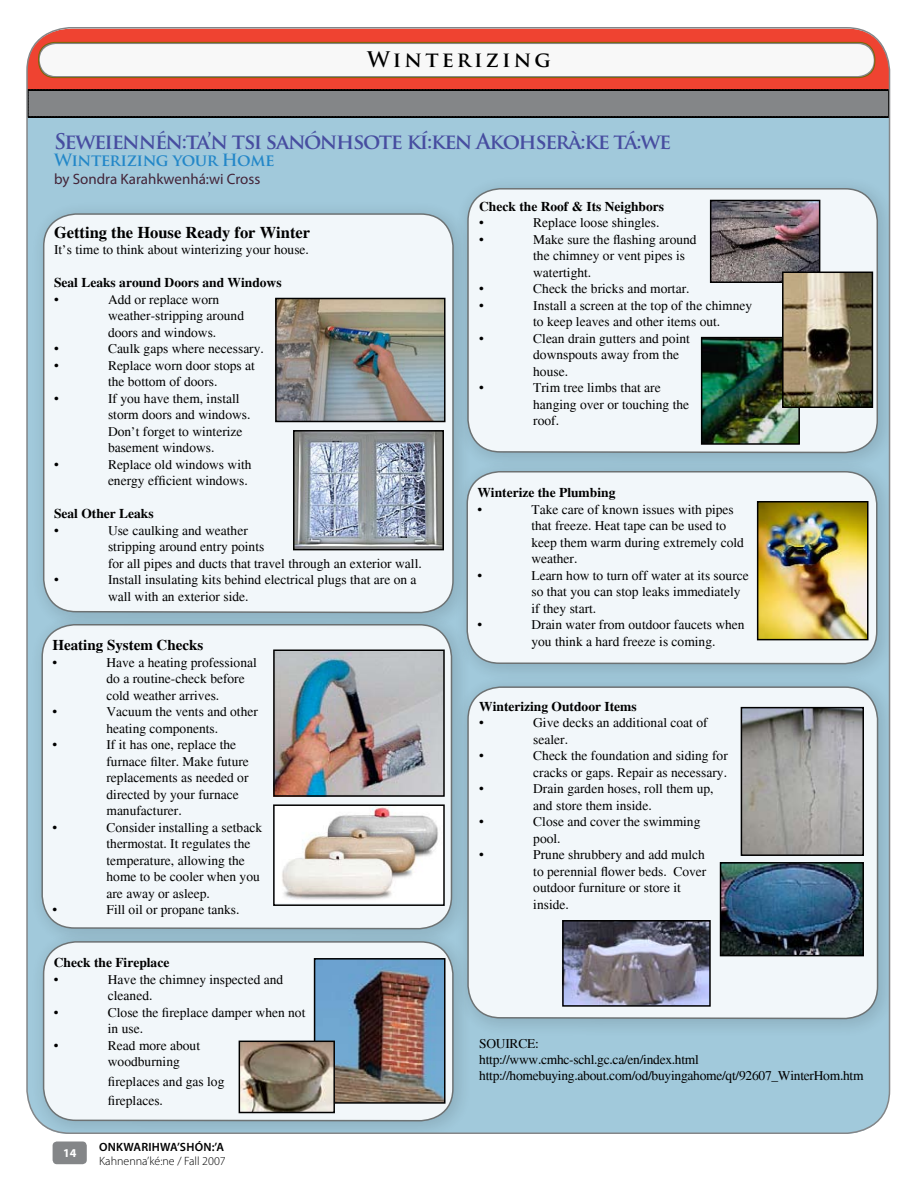
<style>
.page{position:relative;width:918px;height:1188px;background:#fff}
.page>*{position:absolute;margin:0;border:0;box-sizing:border-box;transform-origin:0 0}
.t1{font:700 21px "Trajan Pro";letter-spacing:-.06em;color:#474da0}
.t2{font:700 21px "Trajan Pro";letter-spacing:.15em;color:#000}
.t3{font:700 16.5px "Times";color:#000}
.t4{font:700 16.5px "Trajan Pro";letter-spacing:-.03em;color:#2387c8}
.t5{font:15px "Myriad Pro";color:#432438}
.t6{font:700 15px "Times";color:#000}
.t7{font:13.5px/16.5px "Times";color:#000}
.t8{font:700 13.5px "Times";color:#000}
.t9{font:13.5px/16.2px "Times";letter-spacing:-.02em;color:#000}
.t10{font:300 12px "Myriad Pro";color:#000}
.t11{font:600 12px "Myriad Pro";letter-spacing:.02em;color:#000}
.t12{font:700 12px "Myriad Pro";color:#fff}
</style>
<div class="page">
<div style="left:53px;top:1142px;width:34px;height:22px;background:#848688;border-radius:4px"></div>
<img style="left:26px;top:27px;width:865px;height:1107px">
<h1 class="t2" style="left:367px;top:46px;width:185px">Winterizing</h1>
<h1 class="t1" style="left:54px;top:129px;width:619px">Seweiennén:ta’n tsi sanónhsote kí:ken Akohserà:ke tá:we</h1>
<p class="t4" style="left:54px;top:149px;width:222px">Winterizing your Home</p>
<p class="t5" style="left:54px;top:169px;width:208px">by Sondra Karahkwenhá:wi Cross</p>
<p class="t3" style="left:54px;top:222px;width:258px">Getting the House Ready for Winter</p>
<p class="t7" style="left:54px;top:242px;width:256px">It’s time to think about winterizing your house.</p>
<p class="t8" style="left:54px;top:275px;width:229px">Seal Leaks around Doors and Windows</p>
<p class="t7" style="left:54px;top:291px;width:6px">•</p>
<p class="t7" style="left:108px;top:291px;width:138px">Add or replace worn weather-stripping around doors and windows.</p>
<p class="t7" style="left:54px;top:341px;width:6px">•</p>
<p class="t7" style="left:108px;top:341px;width:157px">Caulk gaps where necessary.</p>
<p class="t7" style="left:54px;top:357px;width:6px">•</p>
<p class="t7" style="left:108px;top:357px;width:148px">Replace worn door stops at the bottom of doors.</p>
<p class="t7" style="left:54px;top:390px;width:6px">•</p>
<p class="t7" style="left:108px;top:390px;width:144px">If you have them, install storm doors and windows.<br>Don’t forget to winterize basement windows.</p>
<p class="t7" style="left:54px;top:456px;width:6px">•</p>
<p class="t7" style="left:108px;top:456px;width:145px">Replace old windows with energy efficient windows.</p>
<p class="t8" style="left:54px;top:506px;width:101px">Seal Other Leaks</p>
<p class="t7" style="left:54px;top:522px;width:6px">•</p>
<p class="t7" style="left:108px;top:522px;width:315px">Use caulking and weather<br>stripping around entry points<br>for all pipes and ducts that travel through an exterior wall.</p>
<p class="t7" style="left:54px;top:572px;width:6px">•</p>
<p class="t7" style="left:108px;top:572px;width:310px">Install insulating kits behind electrical plugs that are on a wall with an exterior side.</p>
<p class="t8" style="left:479px;top:198px;width:186px">Check the Roof &amp; Its Neighbors</p>
<p class="t7" style="left:479px;top:214px;width:6px">•</p>
<p class="t7" style="left:533px;top:214px;width:128px">Replace loose shingles.</p>
<p class="t7" style="left:479px;top:231px;width:6px">•</p>
<p class="t7" style="left:533px;top:231px;width:165px">Make sure the flashing around the chimney or vent pipes is watertight.</p>
<p class="t7" style="left:479px;top:280px;width:6px">•</p>
<p class="t7" style="left:533px;top:280px;width:158px">Check the bricks and mortar.</p>
<p class="t7" style="left:479px;top:297px;width:6px">•</p>
<p class="t7" style="left:533px;top:297px;width:220px">Install a screen at the top of the chimney to keep leaves and other items out.</p>
<p class="t7" style="left:479px;top:330px;width:6px">•</p>
<p class="t7" style="left:533px;top:330px;width:158px">Clean drain gutters and point downspouts away from the house.</p>
<p class="t7" style="left:479px;top:379px;width:6px">•</p>
<p class="t7" style="left:533px;top:379px;width:157px">Trim tree limbs that are hanging over or touching the roof.</p>
<p class="t8" style="left:477px;top:485px;width:139px">Winterize the Plumbing</p>
<p class="t7" style="left:477px;top:501px;width:6px">•</p>
<p class="t7" style="left:531px;top:501px;width:214px">Take care of known issues with pipes that freeze. Heat tape can be used to keep them warm during extremely cold weather.</p>
<p class="t7" style="left:477px;top:567px;width:6px">•</p>
<p class="t7" style="left:531px;top:567px;width:219px">Learn how to turn off water at its source so that you can stop leaks immediately if they start.</p>
<p class="t7" style="left:477px;top:617px;width:6px">•</p>
<p class="t7" style="left:531px;top:617px;width:215px">Drain water from outdoor faucets when you think a hard freeze is coming.</p>
<p class="t6" style="left:52px;top:637px;width:152px">Heating System Checks</p>
<p class="t7" style="left:52px;top:654px;width:6px">•</p>
<p class="t7" style="left:106px;top:654px;width:152px">Have a heating professional do a routine-check before cold weather arrives.</p>
<p class="t7" style="left:52px;top:704px;width:6px">•</p>
<p class="t7" style="left:106px;top:704px;width:153px">Vacuum the vents and other heating components.</p>
<p class="t7" style="left:52px;top:737px;width:6px">•</p>
<p class="t7" style="left:106px;top:737px;width:144px">If it has one, replace the furnace filter. Make future replacements as needed or directed by your furnace manufacturer.</p>
<p class="t7" style="left:52px;top:819px;width:6px">•</p>
<p class="t7" style="left:106px;top:819px;width:157px">Consider installing a setback thermostat. It regulates the temperature, allowing the home to be cooler when you are away or asleep.</p>
<p class="t7" style="left:52px;top:902px;width:6px">•</p>
<p class="t7" style="left:106px;top:902px;width:135px">Fill oil or propane tanks.</p>
<p class="t8" style="left:479px;top:698px;width:159px">Winterizing Outdoor Items</p>
<p class="t7" style="left:479px;top:715px;width:6px">•</p>
<p class="t7" style="left:533px;top:715px;width:176px">Give decks an additional coat of sealer.</p>
<p class="t7" style="left:479px;top:748px;width:6px">•</p>
<p class="t7" style="left:533px;top:748px;width:196px">Check the foundation and siding for cracks or gaps. Repair as necessary.</p>
<p class="t7" style="left:479px;top:781px;width:6px">•</p>
<p class="t7" style="left:533px;top:781px;width:182px">Drain garden hoses, roll them up, and store them inside.</p>
<p class="t7" style="left:479px;top:814px;width:6px">•</p>
<p class="t7" style="left:533px;top:814px;width:169px">Close and cover the swimming pool.</p>
<p class="t7" style="left:479px;top:847px;width:6px">•</p>
<p class="t7" style="left:533px;top:847px;width:175px">Prune shrubbery and add mulch to perennial flower beds. Cover outdoor furniture or store it inside.</p>
<p class="t8" style="left:54px;top:955px;width:117px">Check the Fireplace</p>
<p class="t7" style="left:54px;top:971px;width:6px">•</p>
<p class="t7" style="left:108px;top:971px;width:177px">Have the chimney inspected and cleaned.</p>
<p class="t7" style="left:54px;top:1004px;width:6px">•</p>
<p class="t7" style="left:108px;top:1004px;width:199px">Close the fireplace damper when not in use.</p>
<p class="t7" style="left:54px;top:1037px;width:6px">•</p>
<p class="t7" style="left:108px;top:1037px;width:94px">Read more about woodburning</p>
<p class="t7" style="left:108px;top:1071px;width:118px;line-height:19.5px">fireplaces and gas log fireplaces.</p>
<p class="t12" style="left:63px;top:1145px;width:8px">14</p>
<p class="t11" style="left:99px;top:1139px;width:126px">ONKWARIHWA’SHÓN:’A</p>
<p class="t10" style="left:99px;top:1154px;width:128px">Kahnenna’ké:ne / Fall 2007</p>
<p class="t9" style="left:479px;top:1035px;width:386px">SOUIRCE:<br>http://www.cmhc-schl.gc.ca/en/index.html http://homebuying.about.com/od/buyingahome/qt/92607_WinterHom.htm</p>
</div>
